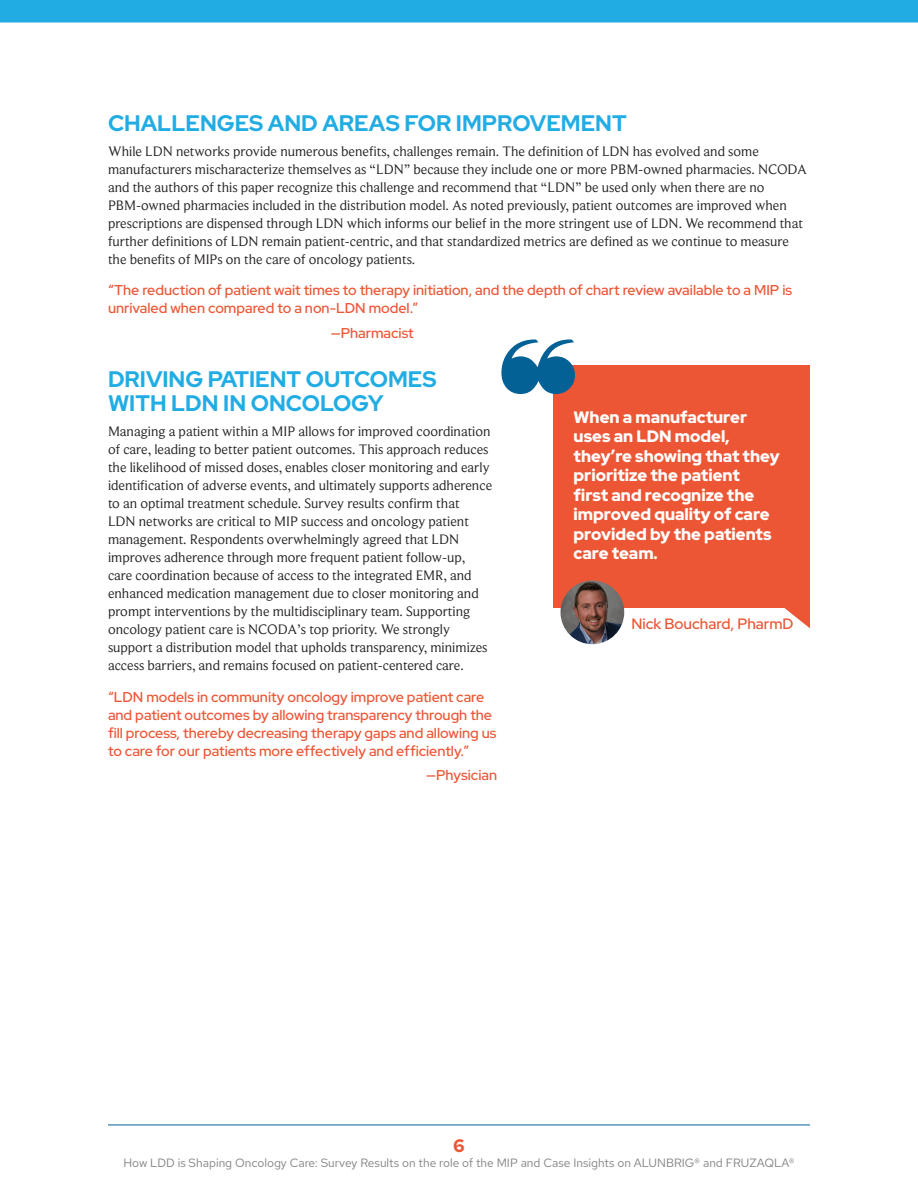
<style>
.page{position:relative;width:918px;height:1188px;background:#fff}
.page>*{position:absolute;margin:0;border:0;box-sizing:border-box;transform-origin:0 0}
.sub_heads{font:700 22.5px/24px "Red Hat Display";color:#21ade4}
.t1{font:700 18px "Red Hat Text";color:#ec5635}
.body{font:900 16.5px/19.5px "Red Hat Display";color:#fff}
.body-2{font:500 15px "Red Hat Display";color:#ec5635}
.body-3{font:14.25px/18px "Beaufort Pro";color:#231f20}
.body-4{font:600 14.25px/18px "Red Hat Display";color:#ec5635}
.t2{font:12px "Red Hat Text";color:#808285}
</style>
<div class="page">
<hr style="left:108px;top:1125px;width:702px;height:1px;background:#046195">
<div style="left:0;top:0;width:918px;height:22px;background:#21ade4"></div>
<div style="left:553px;top:365px;width:257px;height:243px;background:#ec5635"></div>
<svg style="left:784px;top:608px;width:26px;height:20px"></svg>
<img style="left:561px;top:580px;width:63px;height:64px;border-radius:32px">
<p class="sub_heads" style="left:108px;top:111px;width:520px">CHALLENGES AND AREAS FOR IMPROVEMENT</p>
<p class="body-3" style="left:108px;top:142px;width:701px">While LDN networks provide numerous benefits, challenges remain. The definition of LDN has evolved and some manufacturers mischaracterize themselves as “LDN” because they include one or more PBM-owned pharmacies. NCODA and the authors of this paper recognize this challenge and recommend that “LDN” be used only when there are no PBM-owned pharmacies included in the distribution model. As noted previously, patient outcomes are improved when prescriptions are dispensed through LDN which informs our belief in the more stringent use of LDN. We recommend that further definitions of LDN remain patient-centric, and that standardized metrics are defined as we continue to measure the benefits of MIPs on the care of oncology patients.</p>
<p class="body-4" style="left:108px;top:281px;width:686px">“The reduction of patient wait times to therapy initiation, and the depth of chart review available to a MIP is unrivaled when compared to a non-LDN model.”</p>
<p class="body-4" style="left:331px;top:324px;width:85px">—Pharmacist</p>
<p class="sub_heads" style="left:108px;top:367px;width:330px">DRIVING PATIENT OUTCOMES<br>WITH LDN IN ONCOLOGY</p>
<p class="body-3" style="left:108px;top:422px;width:384px">Managing a patient within a MIP allows for improved coordination of care, leading to better patient outcomes. This approach reduces</p>
<p class="body-3" style="left:108px;top:458px;width:386px">the likelihood of missed doses, enables closer monitoring and early identification of adverse events, and ultimately supports adherence to an optimal treatment schedule. Survey results confirm that<br>LDN networks are critical to MIP success and oncology patient management. Respondents overwhelmingly agreed that LDN improves adherence through more frequent patient follow-up, care coordination because of access to the integrated EMR, and enhanced medication management due to closer monitoring and prompt interventions by the multidisciplinary team. Supporting oncology patient care is NCODA’s top priority. We strongly support a distribution model that upholds transparency, minimizes access barriers, and remains focused on patient-centered care.</p>
<p class="body-4" style="left:108px;top:687px;width:390px">“LDN models in community oncology improve patient care and patient outcomes by allowing transparency through the fill process, thereby decreasing therapy gaps and allowing us to care for our patients more effectively and efficiently.”</p>
<p class="body-4" style="left:426px;top:766px;width:72px">—Physician</p>
<p class="body" style="left:574px;top:407px;width:208px">When a manufacturer uses an LDN model, they’re showing that they prioritize the patient<br>first and recognize the improved quality of care provided by the patients care team.</p>
<p class="body-2" style="left:632px;top:614px;width:164px">Nick Bouchard, PharmD</p>
<p class="t1" style="left:453px;top:1134px;width:13px">6</p>
<p class="t2" style="left:123px;top:1155px;width:673px">How LDD is Shaping Oncology Care: Survey Results on the role of the MIP and Case Insights on ALUNBRIG® and FRUZAQLA®</p>
</div>
